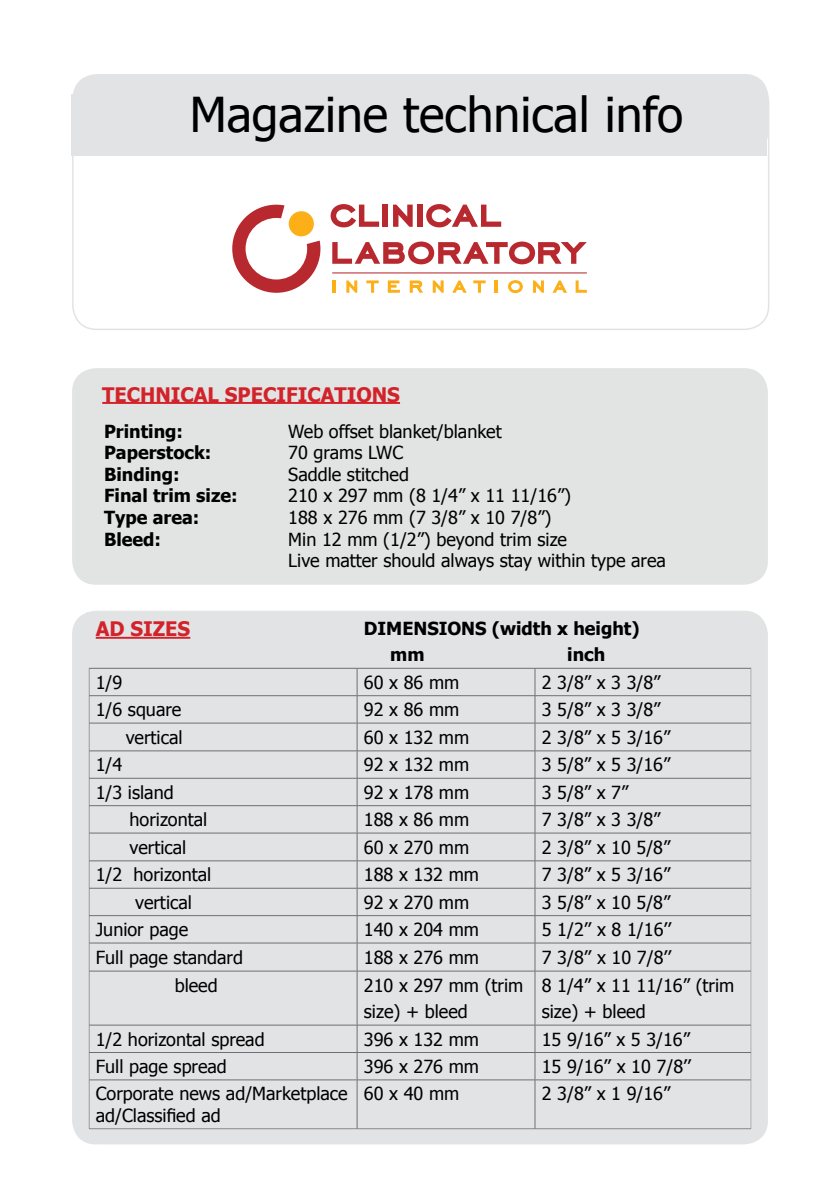
<style>
.page{position:relative;width:840px;height:1191px;background:#fff}
.page>*{position:absolute;margin:0;border:0;box-sizing:border-box;transform-origin:0 0}
.t1{font:48px "Tahoma";color:#000}
.t2{font:700 20px "Tahoma";color:#d2232a}
.t3{font:18px/21.6px "Tahoma";color:#000}
.t4{font:700 18px/26.6px "Tahoma";color:#000}
</style>
<div class="page">
<div style="left:72px;top:368px;width:695px;height:217px;background:#e2e3e3;border-radius:24px"></div>
<hr style="left:102px;top:402px;width:298px;height:2px;background:#d2232a">
<div style="left:72px;top:611px;width:695px;height:533px;background:#e2e3e4;border-radius:24px"></div>
<svg style="left:86px;top:611px;width:667px;height:519px"></svg>
<div style="left:71px;top:94px;width:695px;height:62px;background:#e2e3e4"></div>
<div style="left:73px;top:74px;width:695px;height:80px;background:#e2e3e4;border-radius:24px"></div>
<div style="left:72px;top:78px;width:697px;height:252px;border:2px solid #e2e3e4;border-radius:24px"></div>
<hr style="left:332px;top:272px;width:254px;height:1px;background:#b8292f">
<svg style="left:330px;top:204px;width:49px;height:23px"></svg>
<div style="left:382px;top:204px;width:6px;height:23px;background:#b8292f"></div>
<svg style="left:393px;top:205px;width:19px;height:22px"></svg>
<div style="left:417px;top:204px;width:6px;height:23px;background:#b8292f"></div>
<svg style="left:426px;top:204px;width:75px;height:23px"></svg>
<svg style="left:332px;top:241px;width:254px;height:23px"></svg>
<svg style="left:332px;top:280px;width:3px;height:13px"></svg>
<svg style="left:346px;top:280px;width:11px;height:13px"></svg>
<svg style="left:366px;top:280px;width:12px;height:13px"></svg>
<svg style="left:387px;top:280px;width:12px;height:13px"></svg>
<svg style="left:409px;top:280px;width:14px;height:13px"></svg>
<svg style="left:432px;top:280px;width:11px;height:13px"></svg>
<svg style="left:452px;top:280px;width:14px;height:13px"></svg>
<svg style="left:473px;top:280px;width:12px;height:13px"></svg>
<svg style="left:494px;top:280px;width:3px;height:13px"></svg>
<svg style="left:508px;top:280px;width:14px;height:13px"></svg>
<svg style="left:533px;top:280px;width:10px;height:13px"></svg>
<svg style="left:552px;top:280px;width:14px;height:13px"></svg>
<svg style="left:575px;top:280px;width:11px;height:13px"></svg>
<svg style="left:232px;top:205px;width:88px;height:88px"></svg>
<div style="left:288px;top:211px;width:26px;height:25px;background:#fcaf17;border-radius:50%"></div>
<h1 class="t1" style="left:189px;top:83px;width:495px">Magazine technical info</h1>
<p class="t2" style="left:102px;top:380px;width:299px">TECHNICAL SPECIFICATIONS</p>
<p class="t4" style="left:104px;top:416px;width:80px">Printing:</p>
<p class="t3" style="left:288px;top:419px;width:215px">Web offset blanket/blanket</p>
<p class="t4" style="left:104px;top:438px;width:109px">Paperstock:</p>
<p class="t3" style="left:288px;top:441px;width:116px">70 grams LWC</p>
<p class="t4" style="left:104px;top:460px;width:77px">Binding:</p>
<p class="t3" style="left:288px;top:462px;width:122px">Saddle stitched</p>
<p class="t4" style="left:104px;top:481px;width:135px">Final trim size:</p>
<p class="t3" style="left:288px;top:484px;width:284px">210 x 297 mm (8 1/4” x 11 11/16”)</p>
<p class="t4" style="left:104px;top:503px;width:97px">Type area:</p>
<p class="t3" style="left:288px;top:506px;width:264px">188 x 276 mm (7 3/8” x 10 7/8”)</p>
<p class="t4" style="left:104px;top:524px;width:59px">Bleed:</p>
<p class="t3" style="left:288px;top:527px;width:379px">Min 12 mm (1/2”) beyond trim size<br>Live matter should always stay within type area</p>
<p class="t2" style="left:96px;top:615px;width:96px">AD SIZES</p>
<p class="t4" style="left:390px;top:614px;width:250px;text-indent:-26px">DIMENSIONS (width x height) mm</p>
<p class="t4" style="left:567px;top:640px;width:39px">inch</p>
<p class="t3" style="left:96px;top:670px;width:28px">1/9</p>
<p class="t3" style="left:364px;top:670px;width:97px">60 x 86 mm</p>
<p class="t3" style="left:541px;top:670px;width:120px">2 3/8” x 3 3/8”</p>
<p class="t3" style="left:96px;top:698px;width:87px">1/6 square</p>
<p class="t3" style="left:364px;top:698px;width:97px">92 x 86 mm</p>
<p class="t3" style="left:541px;top:698px;width:120px">3 5/8” x 3 3/8”</p>
<p class="t3" style="left:126px;top:725px;width:58px">vertical</p>
<p class="t3" style="left:364px;top:725px;width:107px">60 x 132 mm</p>
<p class="t3" style="left:541px;top:725px;width:130px">2 3/8” x 5 3/16”</p>
<p class="t3" style="left:96px;top:753px;width:28px">1/4</p>
<p class="t3" style="left:364px;top:753px;width:107px">92 x 132 mm</p>
<p class="t3" style="left:541px;top:753px;width:130px">3 5/8” x 5 3/16”</p>
<p class="t3" style="left:96px;top:780px;width:79px">1/3 island</p>
<p class="t3" style="left:364px;top:780px;width:107px">92 x 178 mm</p>
<p class="t3" style="left:541px;top:780px;width:88px">3 5/8” x 7”</p>
<p class="t3" style="left:129px;top:808px;width:79px">horizontal</p>
<p class="t3" style="left:364px;top:808px;width:107px">188 x 86 mm</p>
<p class="t3" style="left:541px;top:808px;width:120px">7 3/8” x 3 3/8”</p>
<p class="t3" style="left:129px;top:835px;width:58px">vertical</p>
<p class="t3" style="left:364px;top:835px;width:107px">60 x 270 mm</p>
<p class="t3" style="left:541px;top:835px;width:130px">2 3/8” x 10 5/8”</p>
<p class="t3" style="left:96px;top:863px;width:117px">1/2 horizontal</p>
<p class="t3" style="left:364px;top:863px;width:117px">188 x 132 mm</p>
<p class="t3" style="left:541px;top:863px;width:130px">7 3/8” x 5 3/16”</p>
<p class="t3" style="left:135px;top:890px;width:58px">vertical</p>
<p class="t3" style="left:364px;top:890px;width:107px">92 x 270 mm</p>
<p class="t3" style="left:541px;top:890px;width:130px">3 5/8” x 10 5/8”</p>
<p class="t3" style="left:96px;top:918px;width:94px">Junior page</p>
<p class="t3" style="left:364px;top:918px;width:117px">140 x 204 mm</p>
<p class="t3" style="left:541px;top:918px;width:131px">5 1/2’’ x 8 1/16’’</p>
<p class="t3" style="left:96px;top:945px;width:149px">Full page standard</p>
<p class="t3" style="left:364px;top:945px;width:117px">188 x 276 mm</p>
<p class="t3" style="left:541px;top:945px;width:131px">7 3/8’’ x 10 7/8’’</p>
<p class="t3" style="left:175px;top:973px;width:44px">bleed</p>
<p class="t3" style="left:364px;top:971px;width:161px;line-height:26.6px">210 x 297 mm (trim size) + bleed</p>
<p class="t3" style="left:541px;top:971px;width:194px;line-height:26.6px">8 1/4” x 11 11/16” (trim size) + bleed</p>
<p class="t3" style="left:96px;top:1027px;width:170px">1/2 horizontal spread</p>
<p class="t3" style="left:364px;top:1027px;width:117px">396 x 132 mm</p>
<p class="t3" style="left:541px;top:1027px;width:150px">15 9/16” x 5 3/16”</p>
<p class="t3" style="left:96px;top:1054px;width:133px">Full page spread</p>
<p class="t3" style="left:364px;top:1054px;width:117px">396 x 276 mm</p>
<p class="t3" style="left:541px;top:1054px;width:150px">15 9/16’’ x 10 7/8’’</p>
<p class="t3" style="left:96px;top:1082px;width:253px">Corporate news ad/Marketplace ad/Classified ad</p>
<p class="t3" style="left:364px;top:1082px;width:97px">60 x 40 mm</p>
<p class="t3" style="left:541px;top:1082px;width:130px">2 3/8” x 1 9/16”</p>
</div>
